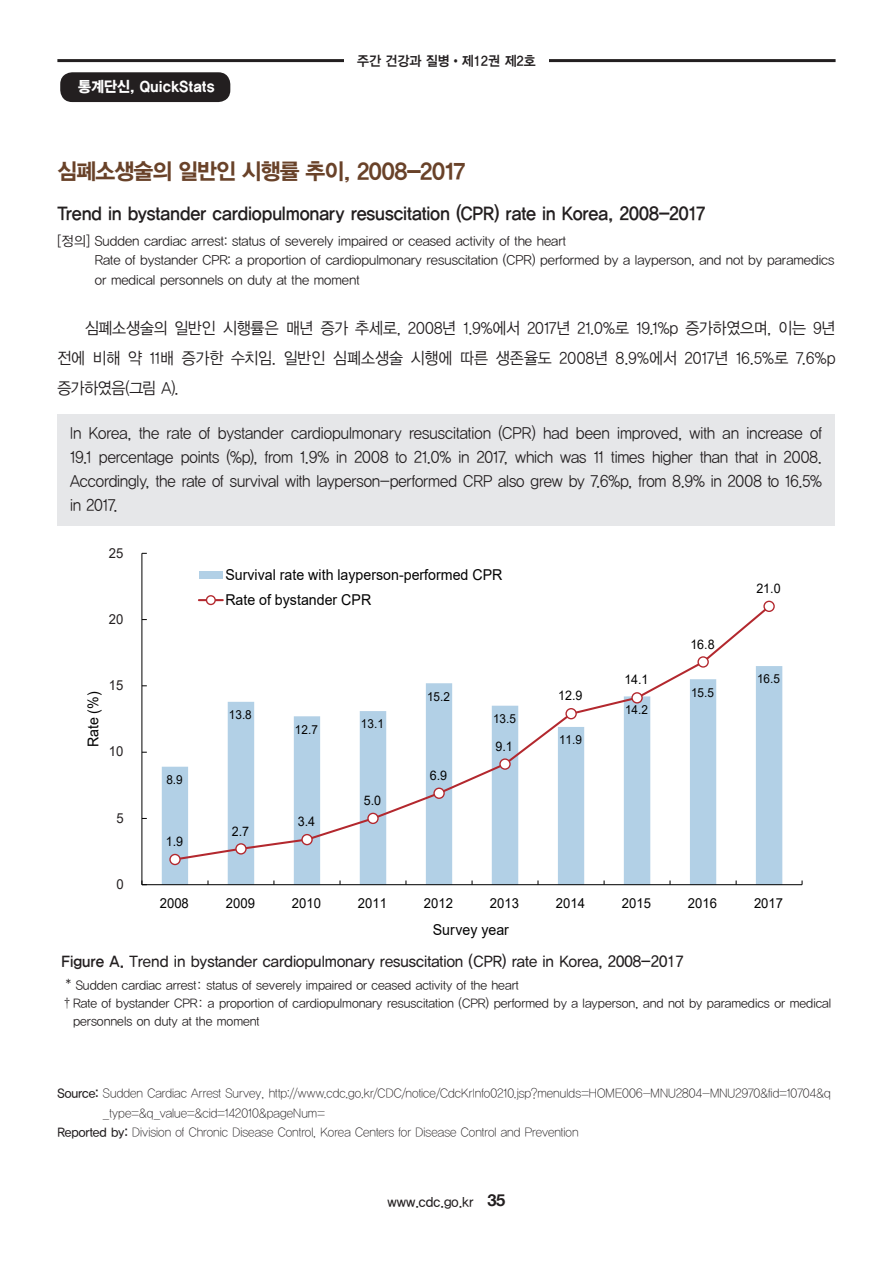
<style>
.page{position:relative;width:893px;height:1263px;background:#fff}
.page>*{position:absolute;margin:0;border:0;box-sizing:border-box;transform-origin:0 0}
.t1{font:22.5px "YDVYGO Std 15";letter-spacing:-.04em;color:#694229;scale:.96 1}
.t2{font:18.9px "YDVYGO Std 34";letter-spacing:-.01em;color:#231f20;scale:.92 1}
.t3{font:16.5px/24px "YDVYGO Std 12";letter-spacing:-.01em;color:#231f20;text-align:justify;scale:.92 1}
.t4{font:15.75px "YDVYGO Std 33";color:#231f20;scale:.94 1}
.t5{font:15px/25px "Arial";color:#030303;scale:.95 1}
.t6{font:15px "YDVYGO Std 36";color:#fff;scale:.94 1}
.t7{font:13.8px "Arial";letter-spacing:.005em;color:#030303;scale:.95 1}
.t8{font:13.8px "YDVYGO Std 13";color:#231f20;scale:.92 1}
.t9{font:13.8px "YDVYGO Std 34";color:#231f20;scale:.94 1}
.t10{font:13.8px "Arial";color:#231f20;scale:.95 1}
.t11{font:13.5px/19.5px "YDVYGO Std 12";color:#231f20}
.t12{font:13.2px "Arial";color:#030303;scale:.95 1}
.t13{font:12.75px "YDVYGO Std 11";letter-spacing:.005em;color:#231f20;scale:.95 1}
.t14{font:12.75px "YDVYGO Std 32";color:#231f20}
.t15{font:12.45px "Arial";color:#030303;scale:.95 1}
.s1{font-family:"YDVYGO Std 34"}
.s2{font-family:"YDVYGO Std 13"}
.s3{font-family:"Helvetica 75";font-weight:700;font-size:16.5px}
</style>
<div class="page">
<hr style="left:57px;top:59px;width:779px;height:3px;background:#231f20">
<div style="left:344px;top:51px;width:205px;height:19px;background:#fff"></div>
<div style="left:60px;top:72px;width:170px;height:30px;background:#231f20;border-radius:12px"></div>
<div style="left:57px;top:414px;width:778px;height:112px;background:#e6e7e9"></div>
<svg style="left:162px;top:666px;width:620px;height:218px"></svg>
<hr style="left:142px;top:553px;width:1px;height:332px;background:#030303">
<hr style="left:142px;top:884px;width:660px;height:1px;background:#030303">
<svg style="left:173px;top:603px;width:599px;height:259px"></svg>
<svg style="left:170px;top:854px;width:10px;height:10px"></svg>
<div style="left:169px;top:854px;width:12px;height:11px;border:1px solid #b3282e;border-radius:50%"></div>
<svg style="left:236px;top:844px;width:10px;height:10px"></svg>
<div style="left:235px;top:843px;width:12px;height:11px;border:1px solid #b3282e;border-radius:50%"></div>
<svg style="left:302px;top:834px;width:10px;height:11px"></svg>
<div style="left:301px;top:834px;width:12px;height:11px;border:1px solid #b3282e;border-radius:50%"></div>
<svg style="left:368px;top:813px;width:10px;height:10px"></svg>
<div style="left:367px;top:813px;width:12px;height:11px;border:1px solid #b3282e;border-radius:50%"></div>
<svg style="left:434px;top:788px;width:10px;height:10px"></svg>
<div style="left:433px;top:787px;width:12px;height:12px;border:1px solid #b3282e;border-radius:50%"></div>
<svg style="left:500px;top:759px;width:10px;height:10px"></svg>
<div style="left:499px;top:758px;width:12px;height:12px;border:1px solid #b3282e;border-radius:50%"></div>
<svg style="left:566px;top:709px;width:10px;height:10px"></svg>
<div style="left:565px;top:708px;width:12px;height:11px;border:1px solid #b3282e;border-radius:50%"></div>
<svg style="left:632px;top:693px;width:10px;height:10px"></svg>
<div style="left:631px;top:692px;width:12px;height:11px;border:1px solid #b3282e;border-radius:50%"></div>
<svg style="left:698px;top:657px;width:10px;height:10px"></svg>
<div style="left:697px;top:656px;width:12px;height:12px;border:1px solid #b3282e;border-radius:50%"></div>
<svg style="left:764px;top:601px;width:10px;height:10px"></svg>
<div style="left:763px;top:601px;width:12px;height:11px;border:1px solid #b3282e;border-radius:50%"></div>
<div style="left:199px;top:571px;width:24px;height:8px;background:#b2d0e6"></div>
<hr style="left:199px;top:599px;width:24px;height:2px;background:#b3282e">
<div style="left:206px;top:596px;width:9px;height:8px;background:#fff;border-radius:50%"></div>
<div style="left:206px;top:595px;width:10px;height:10px;border:1px solid #b3282e;border-radius:50%"></div>
<p class="t6" style="left:78px;top:78px;width:147px">통계단신, QuickStats</p>
<p class="t9" style="left:357px;top:54px;width:192px">주간 건강과 질병•제12권 제2호</p>
<h1 class="t1" style="left:57px;top:160px;width:427px">심폐소생술의 일반인 시행률 추이, 2008-2017</h1>
<p class="t2" style="left:57px;top:204px;width:706px">Trend in bystander cardiopulmonary resuscitation (CPR) rate in Korea, 2008-2017</p>
<p class="t11" style="left:95px;top:231px;width:741px;text-indent:-37px">[정의] Sudden cardiac arrest: status of severely impaired or ceased activity of the heart<br>Rate of bystander CPR: a proportion of cardiopulmonary resuscitation (CPR) performed by a layperson, and not by paramedics or medical personnels on duty at the moment</p>
<p class="t3" style="left:57px;top:313px;width:847px;line-height:30px;text-indent:28px">심폐소생술의 일반인 시행률은 매년 증가 추세로, 2008년 1.9%에서 2017년 21.0%로 19.1%p 증가하였으며, 이는 9년 전에 비해 약 11배 증가한 수치임. 일반인 심폐소생술 시행에 따른 생존율도 2008년 8.9%에서 2017년 16.5%로 7.6%p 증가하였음(그림 A).</p>
<p class="t3" style="left:70px;top:421px;width:819px">In Korea, the rate of bystander cardiopulmonary resuscitation (CPR) had been improved, with an increase of 19.1 percentage points (%p), from 1.9% in 2008 to 21.0% in 2017, which was 11 times higher than that in 2008.<br>Accordingly, the rate of survival with layperson-performed CRP also grew by 7.6%p, from 8.9% in 2008 to 16.5% in 2017.</p>
<p class="t10" style="left:109px;top:543px;width:17px">25</p>
<p class="t10" style="left:109px;top:610px;width:17px">20</p>
<p class="t5" style="left:81px;top:747px;width:60px;rotate:-90deg">Rate (%)</p>
<p class="t10" style="left:109px;top:676px;width:17px">15</p>
<p class="t10" style="left:109px;top:742px;width:17px">10</p>
<p class="t10" style="left:116px;top:808px;width:9px">5</p>
<p class="t10" style="left:116px;top:875px;width:9px">0</p>
<p class="t15" style="left:166px;top:771px;width:19px">8.9</p>
<p class="t12" style="left:166px;top:832px;width:20px">1.9</p>
<p class="t5" style="left:225px;top:562px;width:293px">Survival rate with layperson-performed CPR<br>Rate of bystander CPR</p>
<p class="t15" style="left:229px;top:706px;width:26px">13.8</p>
<p class="t12" style="left:232px;top:822px;width:20px">2.7</p>
<p class="t15" style="left:295px;top:721px;width:26px">12.7</p>
<p class="t12" style="left:298px;top:812px;width:20px">3.4</p>
<p class="t15" style="left:361px;top:715px;width:26px">13.1</p>
<p class="t12" style="left:364px;top:791px;width:20px">5.0</p>
<p class="t15" style="left:427px;top:688px;width:26px">15.2</p>
<p class="t12" style="left:430px;top:766px;width:20px">6.9</p>
<p class="t15" style="left:493px;top:710px;width:26px">13.5</p>
<p class="t12" style="left:495px;top:737px;width:20px">9.1</p>
<p class="t12" style="left:558px;top:687px;width:27px">12.9</p>
<p class="t15" style="left:559px;top:731px;width:26px">11.9</p>
<p class="t12" style="left:624px;top:671px;width:27px">14.1</p>
<p class="t15" style="left:625px;top:701px;width:26px">14.2</p>
<p class="t12" style="left:690px;top:635px;width:27px">16.8</p>
<p class="t15" style="left:691px;top:684px;width:26px">15.5</p>
<p class="t12" style="left:756px;top:579px;width:27px">21.0</p>
<p class="t15" style="left:757px;top:670px;width:26px">16.5</p>
<p class="t7" style="left:160px;top:893px;width:32px">2008</p>
<p class="t7" style="left:226px;top:893px;width:32px">2009</p>
<p class="t7" style="left:292px;top:893px;width:32px">2010</p>
<p class="t7" style="left:358px;top:893px;width:32px">2011</p>
<p class="t7" style="left:424px;top:893px;width:32px">2012</p>
<p class="t7" style="left:490px;top:893px;width:32px">2013</p>
<p class="t7" style="left:556px;top:893px;width:32px">2014</p>
<p class="t7" style="left:622px;top:893px;width:32px">2015</p>
<p class="t7" style="left:688px;top:893px;width:32px">2016</p>
<p class="t7" style="left:754px;top:893px;width:32px">2017</p>
<p class="t5" style="left:433px;top:917px;width:82px">Survey year</p>
<p class="t4" style="left:62px;top:953px;width:663px"><span class="s1">Figure A.</span> Trend in bystander cardiopulmonary resuscitation (CPR) rate in Korea, 2008-2017</p>
<p class="t14" style="left:66px;top:978px;width:454px">* Sudden cardiac arrest: status of severely impaired or ceased activity of the heart</p>
<p class="t14" style="left:62px;top:996px;width:771px">†Rate of bystander CPR: a proportion of cardiopulmonary resuscitation (CPR) performed by a layperson, and not by paramedics or medical</p>
<p class="t14" style="left:73px;top:1014px;width:188px">personnels on duty at the moment</p>
<p class="t13" style="left:57px;top:1087px;width:816px"><span class="s2">Source:</span> Sudden Cardiac Arrest Survey, http://www.cdc.go.kr/CDC/notice/CdcKrInfo0210.jsp?menuIds=HOME006-MNU2804-MNU2970&amp;fid=10704&amp;q</p>
<p class="t13" style="left:103px;top:1106px;width:235px">_type=&amp;q_value=&amp;cid=142010&amp;pageNum=</p>
<p class="t13" style="left:57px;top:1126px;width:550px"><span class="s2">Reported by:</span> Division of Chronic Disease Control, Korea Centers for Disease Control and Prevention</p>
<p class="t8" style="left:387px;top:1194px;width:130px">www.cdc.go.kr <span class="s3">35</span></p>
</div>
